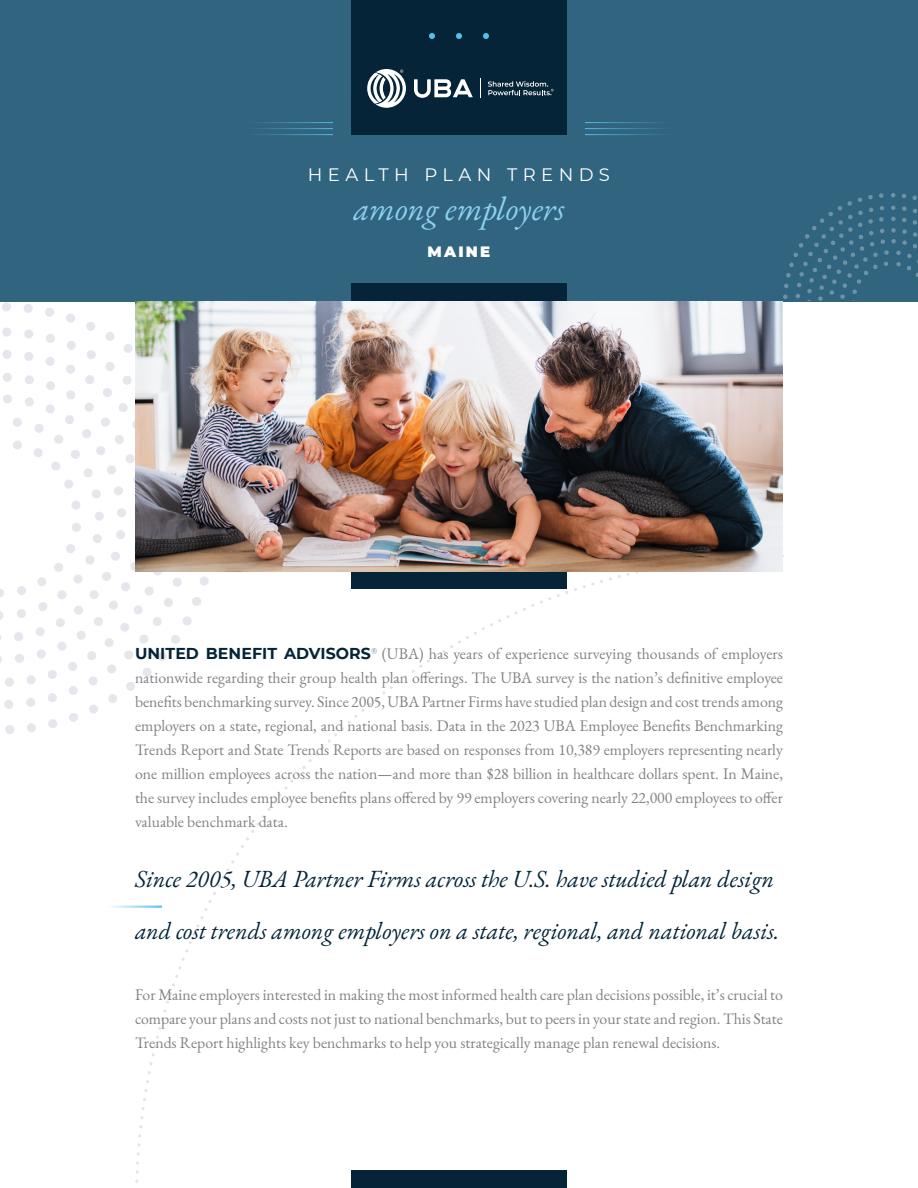
<style>
.page{position:relative;width:918px;height:1188px;background:#fff}
.page>*{position:absolute;margin:0;border:0;box-sizing:border-box;transform-origin:0 0}
.t1{font:italic 33px "EB Garamond";color:#8cd1f0}
.Pull_Quote{font:italic 24px/52.5px "EB Garamond";color:#032438}
.t2{font:18px "Montserrat";letter-spacing:.3em;color:#fff}
.Body_after_subhead{font:15.75px/24px "EB Garamond";color:#808285;text-align:justify}
.Body{font:15.75px/24px "EB Garamond";color:#808285;text-align:justify}
.t3{font:900 15px "Montserrat";letter-spacing:.15em;color:#fff}
.s1{font-family:"Montserrat";font-weight:700;color:#052438}
</style>
<div class="page">
<div style="left:3px;top:394px;width:9px;height:10px;background:#e5e7ec;border-radius:50%"></div>
<svg style="left:25px;top:397px;width:9px;height:10px"></svg>
<svg style="left:46px;top:404px;width:9px;height:9px"></svg>
<svg style="left:65px;top:415px;width:9px;height:9px"></svg>
<svg style="left:82px;top:429px;width:9px;height:9px"></svg>
<svg style="left:96px;top:446px;width:9px;height:9px"></svg>
<svg style="left:107px;top:465px;width:9px;height:10px"></svg>
<svg style="left:114px;top:486px;width:9px;height:10px"></svg>
<div style="left:117px;top:508px;width:9px;height:9px;background:#e5e7ec;border-radius:50%"></div>
<div style="left:116px;top:530px;width:9px;height:10px;background:#e5e7ec;border-radius:50%"></div>
<div style="left:14px;top:632px;width:9px;height:9px;background:#e5e7ec;border-radius:50%"></div>
<div style="left:12px;top:417px;width:10px;height:10px;background:#e5e7ec;border-radius:4px"></div>
<svg style="left:34px;top:424px;width:10px;height:9px"></svg>
<svg style="left:54px;top:435px;width:9px;height:9px"></svg>
<svg style="left:71px;top:450px;width:9px;height:9px"></svg>
<svg style="left:84px;top:468px;width:9px;height:10px"></svg>
<svg style="left:92px;top:489px;width:9px;height:10px"></svg>
<div style="left:95px;top:512px;width:9px;height:9px;background:#e5e7ec;border-radius:50%"></div>
<svg style="left:0;top:611px;width:4px;height:9px"></svg>
<svg style="left:13px;top:440px;width:9px;height:10px"></svg>
<svg style="left:34px;top:448px;width:9px;height:9px"></svg>
<svg style="left:51px;top:462px;width:9px;height:9px"></svg>
<svg style="left:64px;top:480px;width:9px;height:9px"></svg>
<svg style="left:71px;top:501px;width:9px;height:9px"></svg>
<div style="left:72px;top:522px;width:9px;height:10px;background:#e5e7ec;border-radius:50%"></div>
<svg style="left:0;top:589px;width:4px;height:9px"></svg>
<div style="left:3px;top:373px;width:9px;height:9px;background:#e5e7ec;border-radius:50%"></div>
<svg style="left:25px;top:375px;width:9px;height:9px"></svg>
<svg style="left:46px;top:381px;width:9px;height:9px"></svg>
<svg style="left:66px;top:390px;width:9px;height:10px"></svg>
<svg style="left:85px;top:403px;width:9px;height:9px"></svg>
<svg style="left:101px;top:418px;width:9px;height:9px"></svg>
<svg style="left:115px;top:435px;width:9px;height:9px"></svg>
<svg style="left:126px;top:454px;width:9px;height:9px"></svg>
<div style="left:15px;top:654px;width:9px;height:9px;background:#e5e7ec;border-radius:50%"></div>
<div style="left:2px;top:350px;width:10px;height:9px;background:#e5e7ec;border-radius:50%"></div>
<div style="left:24px;top:352px;width:10px;height:9px;background:#e5e7ec;border-radius:4px"></div>
<svg style="left:45px;top:357px;width:10px;height:9px"></svg>
<svg style="left:66px;top:365px;width:9px;height:9px"></svg>
<svg style="left:85px;top:375px;width:9px;height:9px"></svg>
<svg style="left:103px;top:388px;width:9px;height:9px"></svg>
<svg style="left:119px;top:403px;width:9px;height:9px"></svg>
<svg style="left:132px;top:421px;width:3px;height:8px"></svg>
<div style="left:5px;top:678px;width:9px;height:9px;background:#e5e7ec;border-radius:50%"></div>
<div style="left:2px;top:328px;width:9px;height:9px;background:#e5e7ec;border-radius:50%"></div>
<div style="left:24px;top:329px;width:10px;height:10px;background:#e5e7ec;border-radius:50%"></div>
<svg style="left:46px;top:334px;width:9px;height:9px"></svg>
<svg style="left:67px;top:341px;width:9px;height:9px"></svg>
<svg style="left:87px;top:350px;width:9px;height:9px"></svg>
<svg style="left:105px;top:362px;width:10px;height:9px"></svg>
<svg style="left:123px;top:376px;width:9px;height:9px"></svg>
<div style="left:4px;top:700px;width:9px;height:9px;background:#e5e7ec;border-radius:50%"></div>
<div style="left:2px;top:302px;width:9px;height:9px;background:#e5e7ec;border-radius:50%"></div>
<div style="left:23px;top:304px;width:10px;height:9px;background:#e5e7ec;border-radius:50%"></div>
<svg style="left:45px;top:308px;width:9px;height:9px"></svg>
<svg style="left:66px;top:314px;width:9px;height:9px"></svg>
<svg style="left:86px;top:322px;width:9px;height:9px"></svg>
<svg style="left:105px;top:332px;width:10px;height:9px"></svg>
<svg style="left:123px;top:344px;width:10px;height:9px"></svg>
<svg style="left:16px;top:534px;width:117px;height:194px"></svg>
<div style="left:27px;top:723px;width:9px;height:10px;background:#e5e7ec;border-radius:4px"></div>
<div style="left:5px;top:725px;width:9px;height:9px;background:#e5e7ec;border-radius:50%"></div>
<div style="left:0;top:0;width:918px;height:302px;background:#30647f"></div>
<div style="left:351px;top:0;width:216px;height:135px;background:#052438"></div>
<div style="left:351px;top:284px;width:216px;height:306px;background:#052438"></div>
<div style="left:351px;top:1170px;width:216px;height:18px;background:#052438"></div>
<svg style="left:414px;top:79px;width:59px;height:19px"></svg>
<svg style="left:367px;top:69px;width:39px;height:39px"></svg>
<svg style="left:488px;top:81px;width:66px;height:14px"></svg>
<svg style="left:429px;top:33px;width:6px;height:6px"></svg>
<svg style="left:456px;top:33px;width:6px;height:6px"></svg>
<svg style="left:483px;top:33px;width:6px;height:6px"></svg>
<hr style="left:243px;top:122px;width:90px;height:1px;background:#fff">
<hr style="left:585px;top:122px;width:90px;height:1px;background:#fff">
<hr style="left:243px;top:128px;width:90px;height:1px;background:#fff">
<hr style="left:585px;top:128px;width:90px;height:1px;background:#fff">
<hr style="left:243px;top:134px;width:90px;height:1px;background:#fff">
<hr style="left:585px;top:134px;width:90px;height:1px;background:#fff">
<img style="left:135px;top:302px;width:648px;height:270px">
<svg style="left:783px;top:193px;width:135px;height:108px"></svg>
<p class="t2" style="left:308px;top:162px;width:304px">HEALTH PLAN TRENDS</p>
<p class="t1" style="left:353px;top:187px;width:213px">among employers</p>
<p class="t3" style="left:428px;top:240px;width:64px">MAINE</p>
<p class="Body_after_subhead" style="left:135px;top:642px;width:650px"><span class="s1">UNITED BENEFIT ADVISORS</span><sup>®</sup> (UBA) has years of experience surveying thousands of employers nationwide regarding their group health plan offerings. The UBA survey is the nation’s definitive employee benefits benchmarking survey. Since 2005, UBA Partner Firms have studied plan design and cost trends among employers on a state, regional, and national basis. Data in the 2023 UBA Employee Benefits Benchmarking Trends Report and State Trends Reports are based on responses from 10,389 employers representing nearly one million employees across the nation—and more than $28 billion in healthcare dollars spent. In Maine, the survey includes employee benefits plans offered by 99 employers covering nearly 22,000 employees to offer valuable benchmark data.</p>
<p class="Pull_Quote" style="left:135px;top:853px;width:646px">Since 2005, UBA Partner Firms across the U.S. have studied plan design and cost trends among employers on a state, regional, and national basis.</p>
<p class="Body" style="left:135px;top:983px;width:650px">For Maine employers interested in making the most informed health care plan decisions possible, it’s crucial to compare your plans and costs not just to national benchmarks, but to peers in your state and region. This State Trends Report highlights key benchmarks to help you strategically manage plan renewal decisions.</p>
</div>
